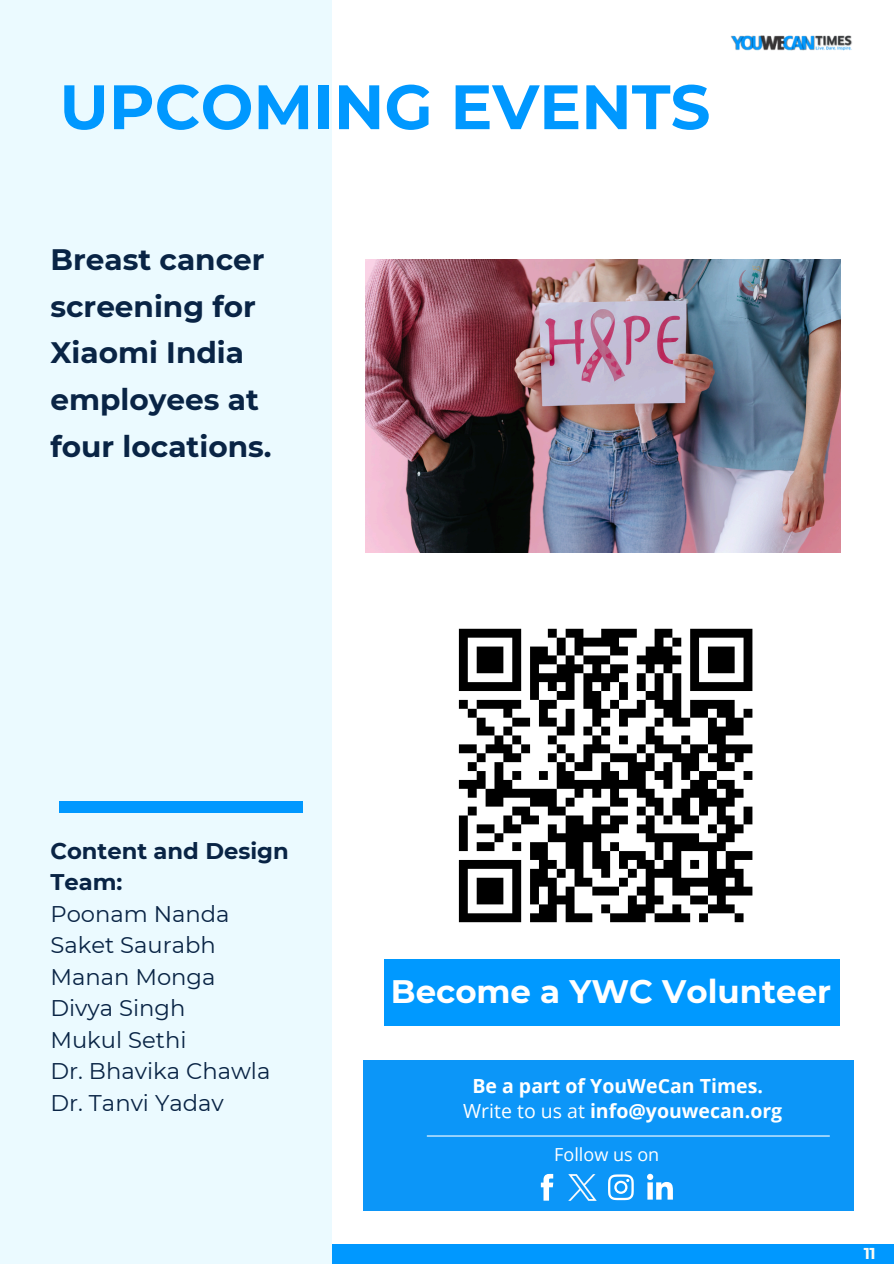
<style>
.page{position:relative;width:894px;height:1264px;background:#fff}
.page>*{position:absolute;margin:0;border:0;box-sizing:border-box;transform-origin:0 0}
.t1{font:700 62.55px "Montserrat";color:#0098ff}
.t2{font:700 32.4px "Montserrat";color:#fff}
.t3{font:700 29.55px/46.8px "Montserrat";color:#092445}
.t4{font:22.65px/31.5px "Montserrat";color:#092445}
.t5{font:700 19.5px "Open Sans";color:#fff}
.t6{font:18px "Open Sans";color:#fff}
.t7{font:700 15.75px "Montserrat";color:#fefbf2}
.s1{font-weight:700}
.s2{font-weight:400}
</style>
<div class="page">
<div style="left:0;top:1243px;width:893px;height:20px;background:#0098ff"></div>
<img style="left:730px;top:35px;width:122px;height:16px">
<div style="left:0;top:0;width:332px;height:1263px;background:#ebfaff"></div>
<div style="left:59px;top:801px;width:243px;height:11px;background:#0098ff"></div>
<div style="left:363px;top:1060px;width:490px;height:150px;background:#0c96f8"></div>
<svg style="left:608px;top:1174px;width:25px;height:26px"></svg>
<svg style="left:540px;top:1173px;width:13px;height:27px"></svg>
<svg style="left:647px;top:1173px;width:25px;height:26px"></svg>
<hr style="left:427px;top:1135px;width:402px;height:1px;background:#fff">
<img style="left:568px;top:1174px;width:29px;height:27px">
<svg style="left:458px;top:628px;width:295px;height:295px"></svg>
<div style="left:385px;top:959px;width:454px;height:66px;background:#09f"></div>
<img style="left:365px;top:260px;width:475px;height:292px">
<p class="t1" style="left:59px;top:69px;width:652px">UPCOMING EVENTS</p>
<p class="t3" style="left:50px;top:236px;width:222px">Breast cancer screening for<br>Xiaomi India employees at four locations.</p>
<h2 class="t4" style="left:50px;top:835px;width:240px"><span class="s1">Content and Design<br>Team:<br></span>Poonam Nanda<br>Saket Saurabh<br>Manan Monga<br>Divya Singh<br>Mukul Sethi<br>Dr. Bhavika Chawla<br>Dr. Tanvi Yadav</h2>
<p class="t2" style="left:391px;top:971px;width:442px">Become a YWC Volunteer</p>
<h4 class="t5" style="left:472px;top:1072px;width:292px">Be a part of YouWeCan Times.</h4>
<h2 class="t5" style="left:463px;top:1097px;width:320px"><span class="s2">Write to us at</span> info@youwecan.org</h2>
<p class="t6" style="left:554px;top:1142px;width:106px">Follow us on</p>
<p class="t7" style="left:863px;top:1244px;width:13px">11</p>
</div>
